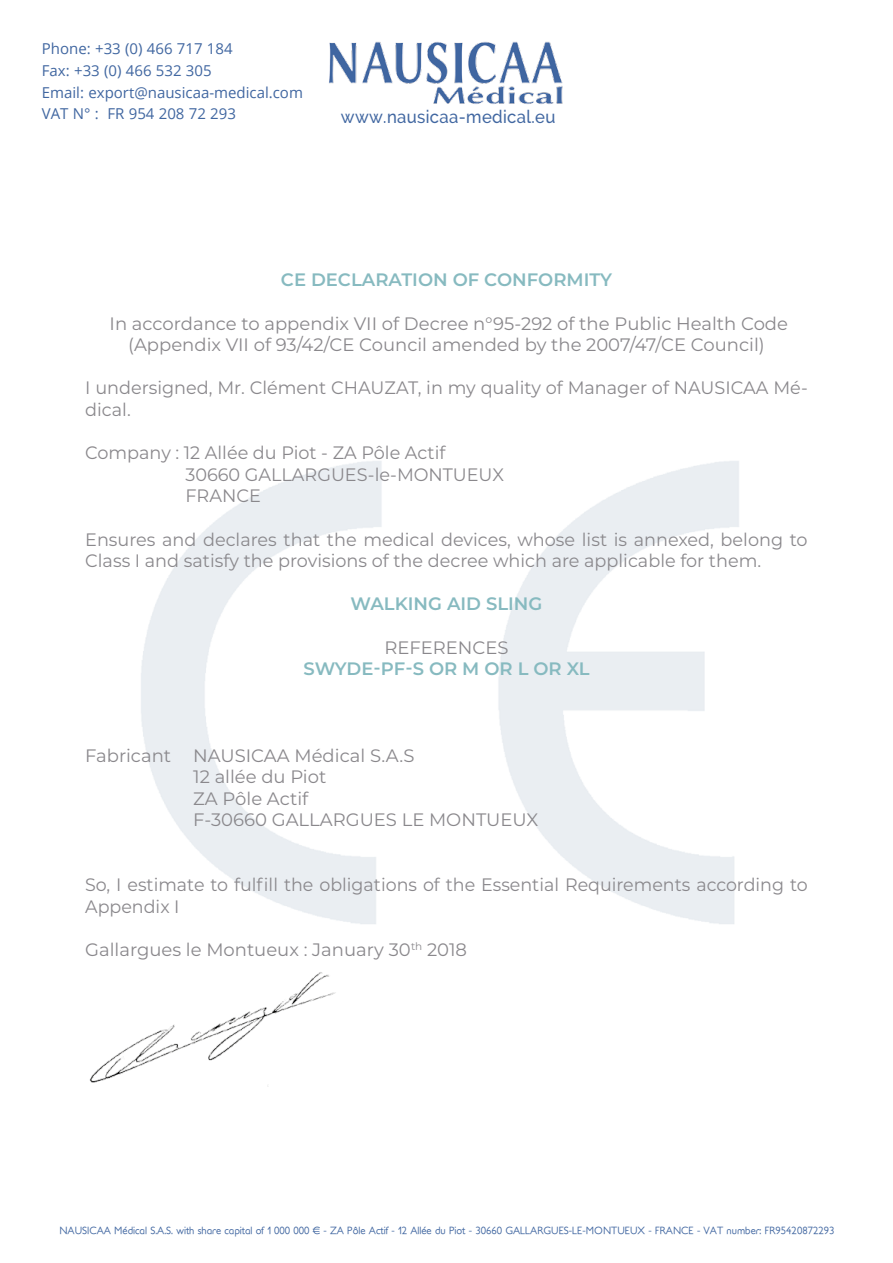
<style>
.page{position:relative;width:893px;height:1263px;background:#fff}
.page>*{position:absolute;margin:0;border:0;box-sizing:border-box;transform-origin:0 0}
.t1{font:18px/21.6px "Montserrat";color:#8a888c}
.t2{font:600 18px "Montserrat";color:#87bac0}
.t3{font:500 18px "Raleway";letter-spacing:.02em;color:#4167a1;scale:.93 1}
.t4{font:15px/21.8px "Open Sans";color:#4167a1}
.t5{font:10.5px "Soft Elegance";color:#4167a1}
</style>
<div class="page">
<img style="left:329px;top:41px;width:234px;height:63px">
<img style="left:89px;top:972px;width:247px;height:114px">
<p class="t4" style="left:42px;top:37px;width:263px">Phone: +33 (0) 466 717 184<br>Fax: +33 (0) 466 532 305<br>Email: export@nausicaa-medical.com<br>VAT N° : FR 954 208 72 293</p>
<p class="t3" style="left:341px;top:106px;width:232px">www.nausicaa-medical.eu</p>
<p class="t2" style="left:281px;top:267px;width:332px">CE DECLARATION OF CONFORMITY</p>
<p class="t1" style="left:110px;top:312px;width:680px;text-align:center">In accordance to appendix VII of Decree n°95-292 of the Public Health Code (Appendix VII of 93/42/CE Council amended by the 2007/47/CE Council)</p>
<p class="t1" style="left:85px;top:377px;width:724px">I undersigned, Mr. Clément CHAUZAT, in my quality of Manager of NAUSICAA Mé&shy;dical.</p>
<p class="t1" style="left:185px;top:441px;width:320px;text-indent:-100px">Company : 12 Allée du Piot - ZA Pôle Actif<br>30660 GALLARGUES-le-MONTUEUX<br>FRANCE</p>
<p class="t1" style="left:85px;top:528px;width:724px">Ensures and declares that the medical devices, whose list is annexed, belong to<br>Class I and satisfy the provisions of the decree which are applicable for them.</p>
<p class="t2" style="left:351px;top:591px;width:193px">WALKING AID SLING</p>
<p class="t1" style="left:384px;top:636px;width:126px">REFERENCES</p>
<p class="t2" style="left:303px;top:656px;width:288px">SWYDE-PF-S OR M OR L OR XL</p>
<p class="t1" style="left:193px;top:744px;width:347px;text-indent:-108px">Fabricant NAUSICAA Médical S.A.S<br>12 allée du Piot<br>ZA Pôle Actif<br>F-30660 GALLARGUES LE MONTUEUX</p>
<p class="t1" style="left:85px;top:873px;width:724px">So, I estimate to fulfill the obligations of the Essential Requirements according to<br>Appendix I</p>
<p class="t1" style="left:85px;top:938px;width:383px">Gallargues le Montueux : January 30<sup>th</sup> 2018</p>
<p class="t5" style="left:59px;top:1224px;width:776px">NAUSICAA Médical S.A.S. with share capital of 1 000 000 € - ZA Pôle Actif - 12 Allée du Piot - 30660 GALLARGUES-LE-MONTUEUX - FRANCE - VAT number: FR95420872293</p>
</div>
